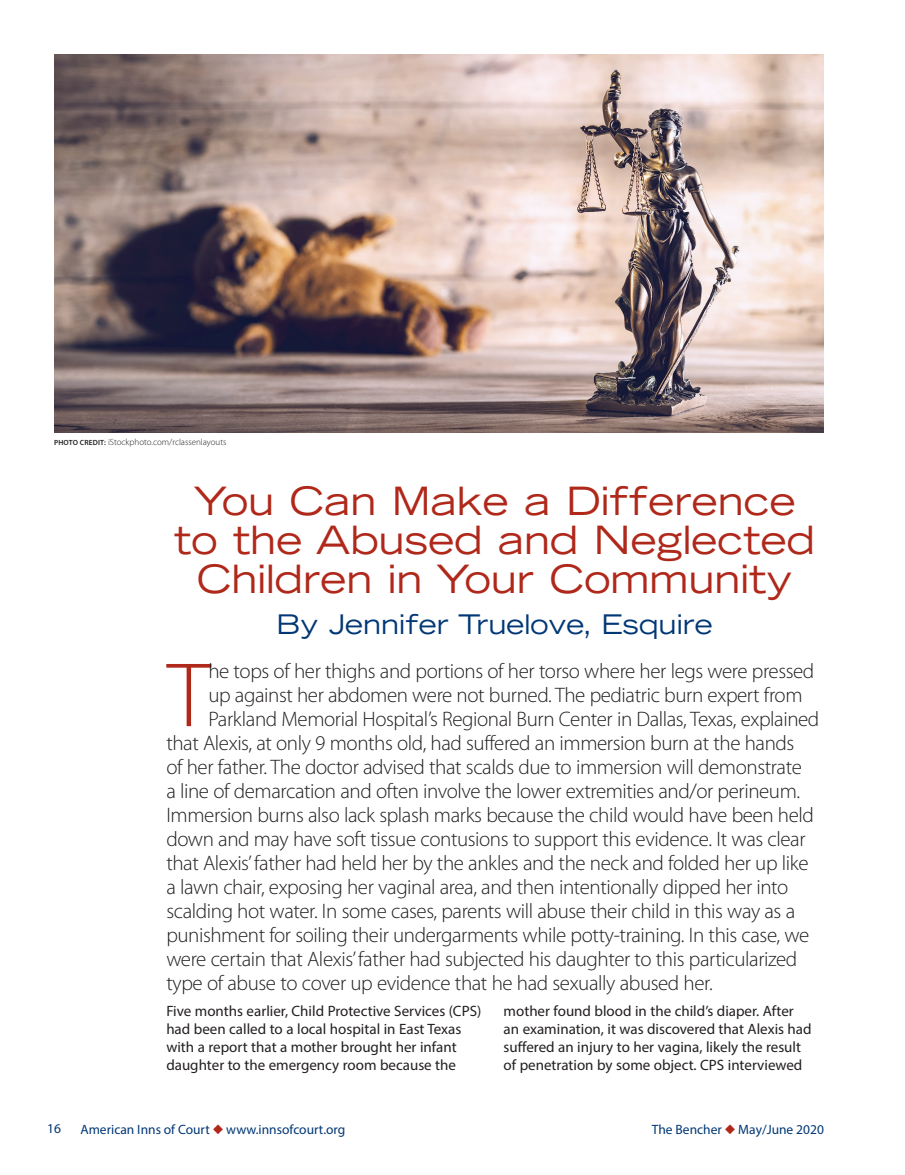
<style>
.page{position:relative;width:905px;height:1175px;background:#fff}
.page>*{position:absolute;margin:0;border:0;box-sizing:border-box;transform-origin:0 0}
.First_Para_1{font:300 92.25px "Myriad Pro";color:#af281a}
.Body_Text{font:expanded 39px/39px "Trade Gothic LT Std";color:#af281a;text-align:center}
.Body_Text-2{font:expanded 27px "Trade Gothic LT Std";color:#013775}
.First_Para_1-2{font:300 21px "Myriad Pro";letter-spacing:-.02em;color:#231f20}
.Body_Text-3{font:15px/18px "Myriad Pro";color:#231f20}
.t1{font:13.5px "Myriad Pro";color:#013775}
.Photo_Credit_nested{font:300 9px "Myriad Pro";color:#231f20}
.s1{font-weight:600;font-size:7.5px}
.s2{color:#af281a}
</style>
<div class="page">
<img style="left:55px;top:55px;width:769px;height:377px">
<p class="Photo_Credit_nested" style="left:54px;top:437px;width:174px"><span class="s1">PHOTO CREDIT:</span> iStockphoto.com/rclassenlayouts</p>
<p class="Body_Text" style="left:174px;top:480px;width:642px">You Can Make a Difference to the Abused and Neglected<br>Children in Your Community</p>
<p class="Body_Text-2" style="left:276px;top:606px;width:437px">By Jennifer Truelove, Esquire</p>
<p class="First_Para_1" style="left:167px;top:640px;width:44px">T</p>
<p class="First_Para_1-2" style="left:208px;top:658px;width:607px">he tops of her thighs and portions of her torso where her legs were pressed</p>
<p class="First_Para_1-2" style="left:208px;top:682px;width:595px">up against her abdomen were not burned. The pediatric burn expert from</p>
<p class="First_Para_1-2" style="left:208px;top:706px;width:612px">Parkland Memorial Hospital’s Regional Burn Center in Dallas, Texas, explained</p>
<p class="First_Para_1-2" style="left:166px;top:730px;width:629px">that Alexis, at only 9 months old, had suffered an immersion burn at the hands</p>
<p class="First_Para_1-2" style="left:166px;top:754px;width:637px">of her father. The doctor advised that scalds due to immersion will demonstrate</p>
<p class="First_Para_1-2" style="left:166px;top:778px;width:635px">a line of demarcation and often involve the lower extremities and/or perineum.</p>
<p class="First_Para_1-2" style="left:166px;top:802px;width:649px">Immersion burns also lack splash marks because the child would have been held</p>
<p class="First_Para_1-2" style="left:166px;top:826px;width:640px">down and may have soft tissue contusions to support this evidence. It was clear</p>
<p class="First_Para_1-2" style="left:166px;top:850px;width:644px">that Alexis’ father had held her by the ankles and the neck and folded her up like</p>
<p class="First_Para_1-2" style="left:166px;top:874px;width:623px">a lawn chair, exposing her vaginal area, and then intentionally dipped her into</p>
<p class="First_Para_1-2" style="left:166px;top:898px;width:630px">scalding hot water. In some cases, parents will abuse their child in this way as a</p>
<p class="First_Para_1-2" style="left:166px;top:922px;width:644px">punishment for soiling their undergarments while potty-training. In this case, we</p>
<p class="First_Para_1-2" style="left:166px;top:946px;width:632px">were certain that Alexis’ father had subjected his daughter to this particularized</p>
<p class="First_Para_1-2" style="left:166px;top:970px;width:548px">type of abuse to cover up evidence that he had sexually abused her.</p>
<p class="Body_Text-3" style="left:166px;top:1001px;width:316px">Five months earlier, Child Protective Services (CPS) had been called to a local hospital in East Texas with a report that a mother brought her infant daughter to the emergency room because the</p>
<p class="Body_Text-3" style="left:503px;top:1001px;width:309px">mother found blood in the child’s diaper. After an examination, it was discovered that Alexis had suffered an injury to her vagina, likely the result of penetration by some object. CPS interviewed</p>
<p class="t1" style="left:47px;top:1119px;width:15px">16</p>
<p class="t1" style="left:80px;top:1120px;width:266px">American Inns of Court <span class="s2">◆</span> www.innsofcourt.org</p>
<p class="t1" style="left:651px;top:1120px;width:174px">The Bencher <span class="s2">◆</span> May/June 2020</p>
</div>
